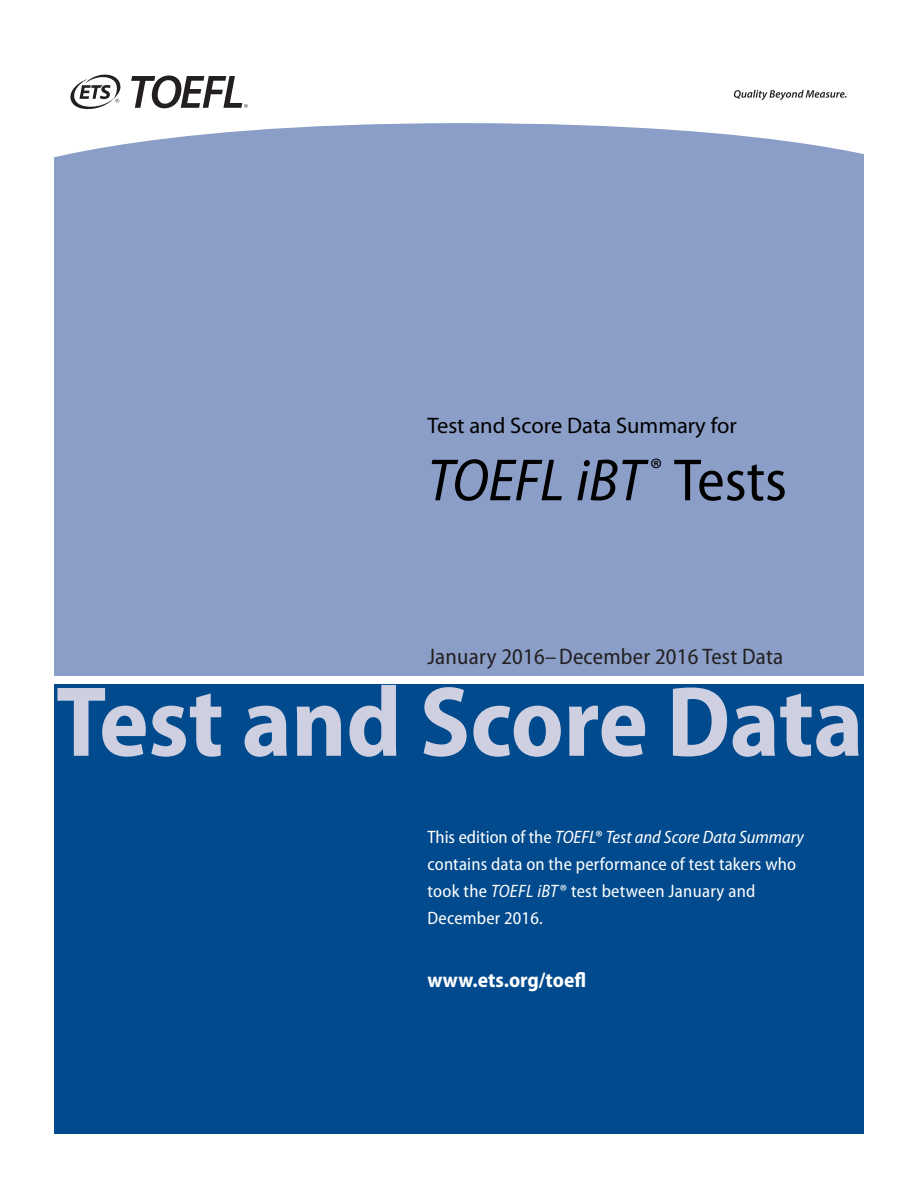
<style>
.page{position:relative;width:918px;height:1188px;background:#fff}
.page>*{position:absolute;margin:0;border:0;box-sizing:border-box;transform-origin:0 0}
.t1{font:700 semi-condensed 100.5px "Myriad Pro";letter-spacing:-.005em;color:#cecfe0}
.t2{font:italic semi-condensed 60px "Myriad Pro";color:#000}
.t3{font:semi-condensed 22.5px "Myriad Pro";letter-spacing:.01em;color:#231f20}
.t4{font:22.5px "Myriad Pro";color:#000}
.t5{font:700 semi-condensed 21px "Myriad Pro";color:#fff}
.t6{font:semi-condensed 18px/27px "Myriad Pro";letter-spacing:.01em;color:#fff}
.s1{font-style:normal}
.s2{font-style:italic}
</style>
<div class="page">
<div style="left:54px;top:685px;width:810px;height:449px;background:#004a8d"></div>
<div style="left:54px;top:65px;width:810px;height:611px;background:#8b9ec7"></div>
<svg style="left:54px;top:65px;width:810px;height:93px;fill:#fff"></svg>
<svg style="left:70px;top:73px;width:52px;height:37px;background:#c5c3c4"></svg>
<svg style="left:131px;top:76px;width:117px;height:32px;background:#a3a1a2"></svg>
<svg style="left:734px;top:90px;width:113px;height:10px"></svg>
<p class="t4" style="left:428px;top:411px;width:311px">Test and Score Data Summary for</p>
<h2 class="t2" style="left:428px;top:448px;width:361px">TOEFL iBT <sup>®</sup> <span class="s1">Tests</span></h2>
<p class="t3" style="left:428px;top:644px;width:357px">January 2016– December 2016 Test Data</p>
<h1 class="t1" style="left:56px;top:666px;width:809px">Test and Score Data</h1>
<p class="t6" style="left:428px;top:824px;width:378px">This edition of the <span class="s2">TOEFL</span>® <span class="s2">Test and Score Data Summary </span>contains data on the performance of test takers who took the <span class="s2">TOEFL iBT</span> ® test between January and December 2016.</p>
<p class="t5" style="left:427px;top:968px;width:160px">www.ets.org/toefl</p>
</div>
